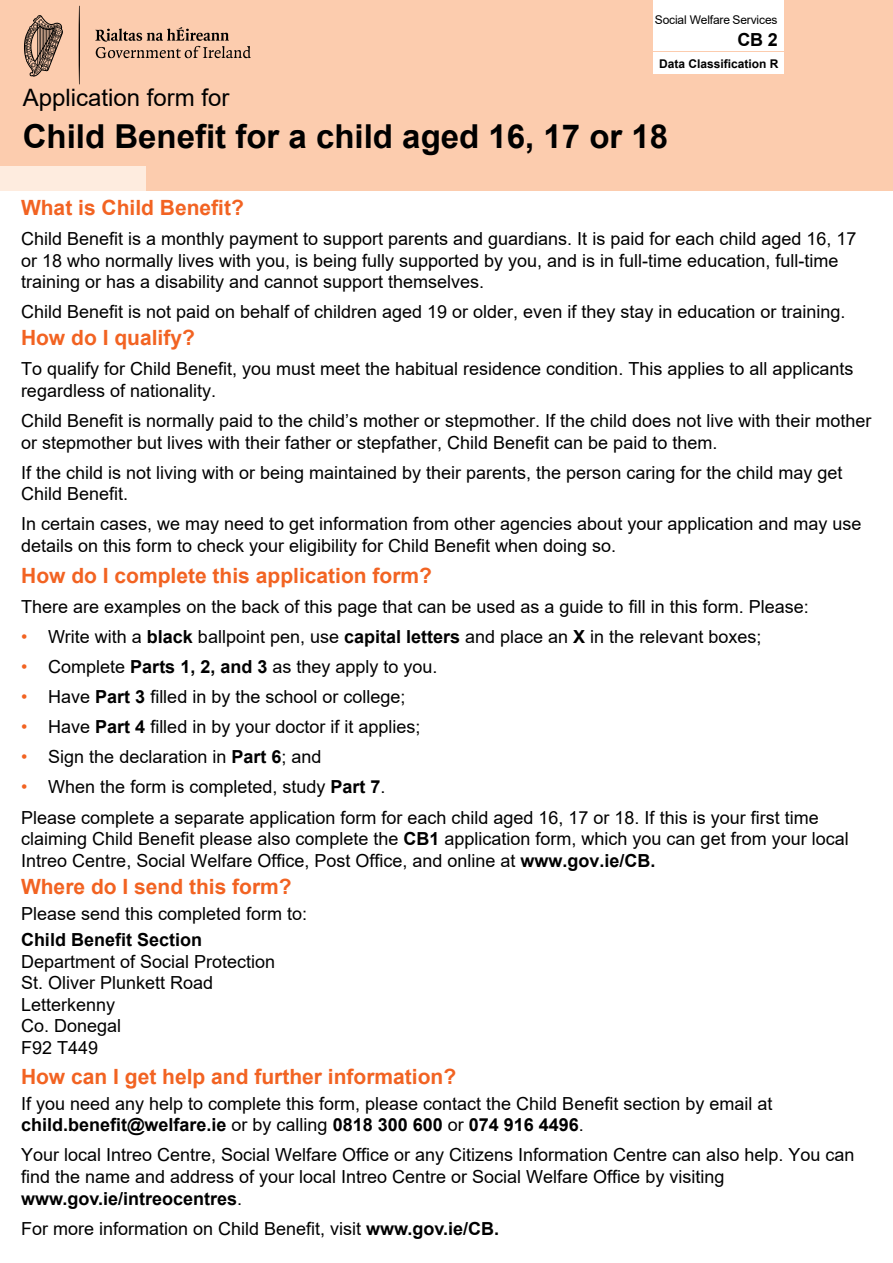
<style>
.page{position:relative;width:893px;height:1263px;background:#fff}
.page>*{position:absolute;margin:0;border:0;box-sizing:border-box;transform-origin:0 0}
.t1{font:700 33px "Arial";color:#000}
.t2{font:24px "Arial";color:#000}
.t3{font:700 21px "Arial";color:#f26322}
.t4{font:18px/21.6px "Arial";color:#000}
.t5{font:700 18px "Arial";color:#000}
.t6{font:12px "Arial";letter-spacing:-.015em;color:#000}
.t7{font:700 12px "Arial";color:#000}
.s1{color:#f26322}
.s2{font-weight:700}
</style>
<div class="page">
<div style="left:0;top:0;width:893px;height:167px;background:#fcccae"></div>
<div style="left:146px;top:167px;width:747px;height:24px;background:#fcccae"></div>
<div style="left:0;top:167px;width:146px;height:24px;background:#feecdf"></div>
<div style="left:653px;top:0;width:130px;height:50px;background:#fff"></div>
<div style="left:653px;top:53px;width:131px;height:21px;background:#fff"></div>
<svg style="left:95px;top:27px;width:156px;height:31px"></svg>
<svg style="left:79px;top:6px;width:1px;height:78px"></svg>
<svg style="left:24px;top:15px;width:39px;height:62px"></svg>
<p class="t6" style="left:655px;top:12px;width:124px">Social Welfare Services</p>
<p class="t5" style="left:737px;top:27px;width:42px">CB 2</p>
<p class="t7" style="left:659px;top:55px;width:121px">Data Classification R</p>
<h2 class="t2" style="left:23px;top:81px;width:208px">Application form for</h2>
<h1 class="t1" style="left:23px;top:113px;width:647px">Child Benefit for a child aged 16, 17 or 18</h1>
<p class="t3" style="left:21px;top:193px;width:224px">What is Child Benefit?</p>
<p class="t4" style="left:21px;top:228px;width:837px">Child Benefit is a monthly payment to support parents and guardians. It is paid for each child aged 16, 17 or 18 who normally lives with you, is being fully supported by you, and is in full-time education, full-time training or has a disability and cannot support themselves.</p>
<p class="t4" style="left:21px;top:301px;width:826px">Child Benefit is not paid on behalf of children aged 19 or older, even if they stay in education or training.</p>
<p class="t3" style="left:21px;top:323px;width:175px">How do I qualify?</p>
<p class="t4" style="left:21px;top:358px;width:834px">To qualify for Child Benefit, you must meet the habitual residence condition. This applies to all applicants regardless of nationality.</p>
<p class="t4" style="left:21px;top:410px;width:852px">Child Benefit is normally paid to the child’s mother or stepmother. If the child does not live with their mother or stepmother but lives with their father or stepfather, Child Benefit can be paid to them.</p>
<p class="t4" style="left:21px;top:461px;width:823px">If the child is not living with or being maintained by their parents, the person caring for the child may get<br>Child Benefit.</p>
<p class="t4" style="left:21px;top:513px;width:842px">In certain cases, we may need to get information from other agencies about your application and may use details on this form to check your eligibility for Child Benefit when doing so.</p>
<p class="t3" style="left:21px;top:560px;width:412px">How do I complete this application form?</p>
<p class="t4" style="left:21px;top:595px;width:789px">There are examples on the back of this page that can be used as a guide to fill in this form. Please:</p>
<p class="t4" style="left:21px;top:626px;width:742px"><span class="s1">•</span> Write with a <span class="s2">black</span> ballpoint pen, use <span class="s2">capital letters</span> and place an <span class="s2">X</span> in the relevant boxes;</p>
<p class="t4" style="left:21px;top:656px;width:418px"><span class="s1">•</span> Complete <span class="s2">Parts 1, 2, and 3</span> as they apply to you.</p>
<p class="t4" style="left:21px;top:686px;width:386px"><span class="s1">•</span> Have <span class="s2">Part 3</span> filled in by the school or college;</p>
<p class="t4" style="left:21px;top:716px;width:401px"><span class="s1">•</span> Have <span class="s2">Part 4</span> filled in by your doctor if it applies;</p>
<p class="t4" style="left:21px;top:746px;width:302px"><span class="s1">•</span> Sign the declaration in <span class="s2">Part 6</span>; and</p>
<p class="t4" style="left:21px;top:772px;width:799px;line-height:30.2px"><span class="s1">•</span> When the form is completed, study <span class="s2">Part 7</span>.<br>Please complete a separate application form for each child aged 16, 17 or 18. If this is your first time</p>
<p class="t4" style="left:21px;top:828px;width:829px">claiming Child Benefit please also complete the <span class="s2">CB1</span> application form, which you can get from your local<br>Intreo Centre, Social Welfare Office, Post Office, and online at <span class="s2">www.gov.ie/CB.</span></p>
<p class="t3" style="left:21px;top:872px;width:272px">Where do I send this form?</p>
<p class="t4" style="left:21px;top:903px;width:288px">Please send this completed form to:</p>
<p class="t5" style="left:21px;top:927px;width:183px">Child Benefit Section</p>
<p class="t4" style="left:21px;top:950px;width:256px">Department of Social Protection<br>St. Oliver Plunkett Road<br>Letterkenny<br>Co. Donegal<br>F92 T449</p>
<p class="t3" style="left:21px;top:1062px;width:437px">How can I get help and further information?</p>
<p class="t4" style="left:21px;top:1092px;width:753px">If you need any help to complete this form, please contact the Child Benefit section by email at <span class="s2">child.benefit@welfare.ie</span> or by calling <span class="s2">0818 300 600</span> or <span class="s2">074 916 4496</span>.</p>
<p class="t4" style="left:21px;top:1144px;width:835px">Your local Intreo Centre, Social Welfare Office or any Citizens Information Centre can also help. You can find the name and address of your local Intreo Centre or Social Welfare Office by visiting <span class="s2">www.gov.ie/intreocentres</span>.</p>
<p class="t4" style="left:21px;top:1217px;width:480px">For more information on Child Benefit, visit <span class="s2">www.gov.ie/CB.</span></p>
</div>
